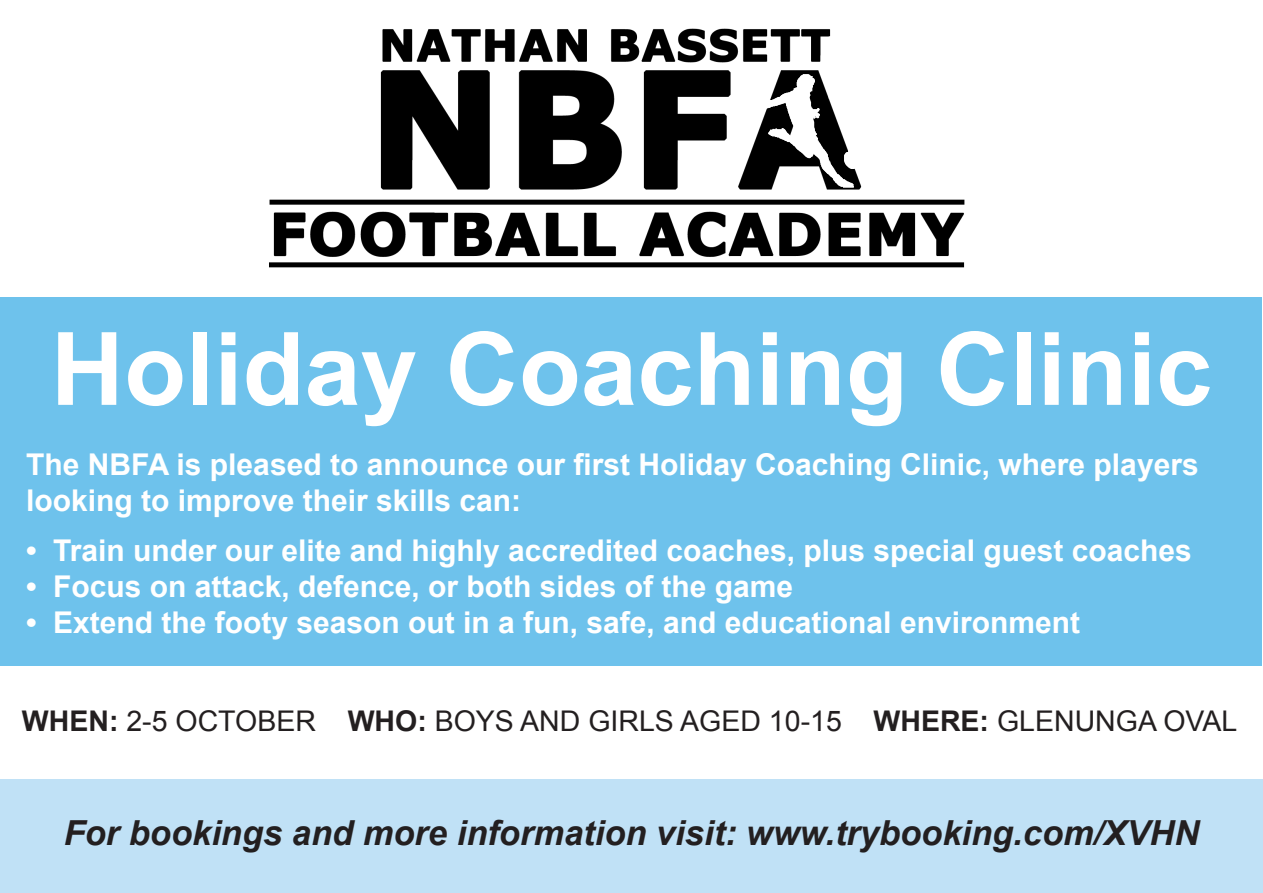
<style>
.page{position:relative;width:1263px;height:893px;background:#fff}
.page>*{position:absolute;margin:0;border:0;box-sizing:border-box;transform-origin:0 0}
.t1{font:700 101.4px "Arial";color:#fff}
.t2{font:italic 700 34.5px "Arial";color:#231f20}
.t3{font:700 30px/36px "Arial";color:#fff}
.t4{font:28.5px "Arial";color:#231f20}
.s1{font-weight:700}
</style>
<div class="page">
<img style="left:269px;top:28px;width:696px;height:240px">
<div style="left:0;top:297px;width:1261px;height:369px;background:#6ec2ec"></div>
<div style="left:0;top:779px;width:1263px;height:114px;background:#c0e1f6"></div>
<p class="t1" style="left:51px;top:302px;width:1163px">Holiday Coaching Clinic</p>
<p class="t3" style="left:26px;top:447px;width:1174px">The NBFA is pleased to announce our first Holiday Coaching Clinic, where players looking to improve their skills can:</p>
<p class="t3" style="left:26px;top:533px;width:1167px">• Train under our elite and highly accredited coaches, plus special guest coaches</p>
<p class="t3" style="left:26px;top:569px;width:769px">• Focus on attack, defence, or both sides of the game</p>
<p class="t3" style="left:26px;top:605px;width:1055px">• Extend the footy season out in a fun, safe, and educational environment</p>
<p class="t4" style="left:22px;top:702px;width:1217px"><span class="s1">WHEN:</span> 2-5 OCTOBER <span class="s1">WHO:</span> BOYS AND GIRLS AGED 10-15 <span class="s1">WHERE:</span> GLENUNGA OVAL</p>
<p class="t2" style="left:64px;top:811px;width:1137px">For bookings and more information visit: www.trybooking.com/XVHN</p>
</div>
